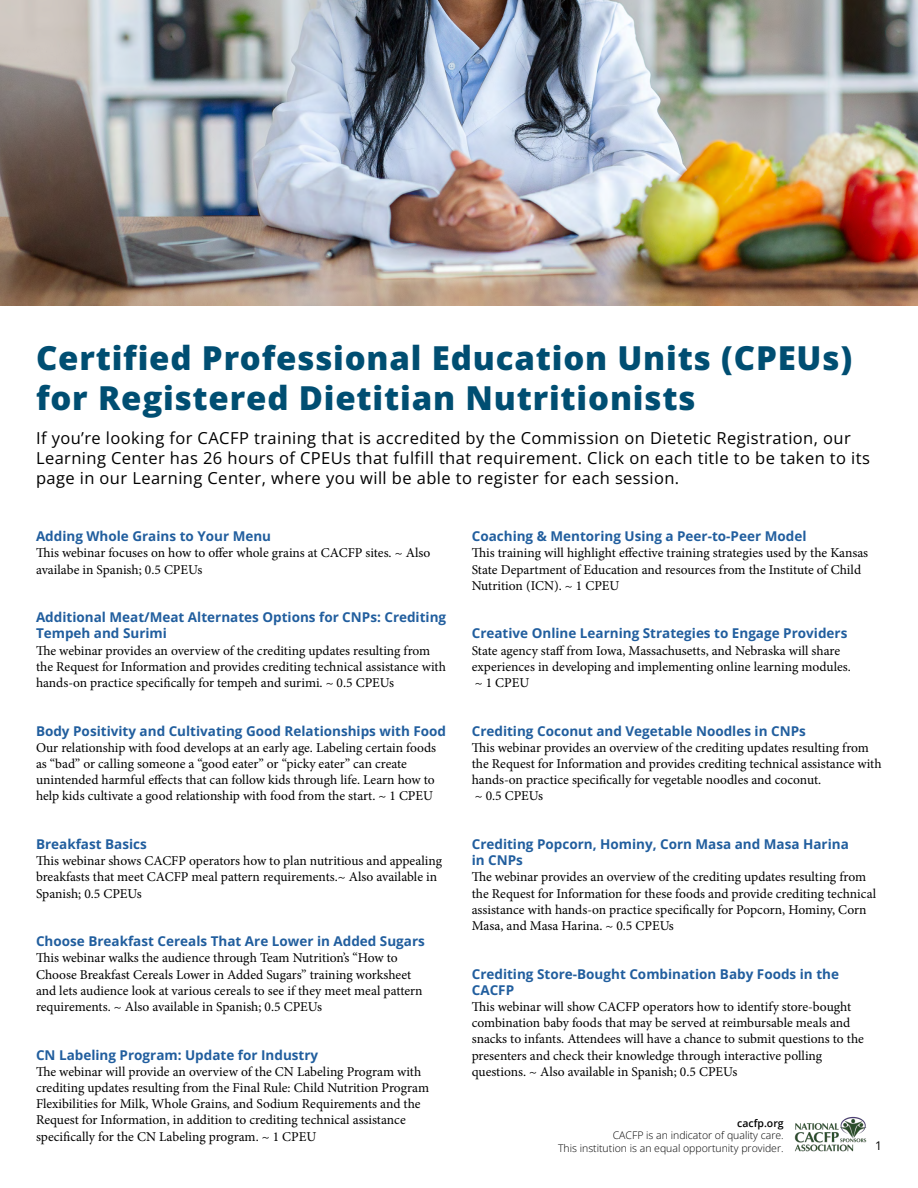
<style>
.page{position:relative;width:918px;height:1188px;background:#fff}
.page>*{position:absolute;margin:0;border:0;box-sizing:border-box;transform-origin:0 0}
.t1{font:800 33px/39.6px "Open Sans";letter-spacing:.025em;color:#004e72}
.t2{font:16.5px/19.8px "Open Sans";letter-spacing:.025em;color:#000}
.t3{font:13.5px/16.2px "Minion Pro";color:#000}
.t4{font:700 13.5px/16.2px "Open Sans";color:#215e9e}
.t5{font:12px "Open Sans";color:#000}
.t6{font:300 10.5px/12.6px "Open Sans";color:#000101;text-align:right}
.t7{font:600 10.5px "Open Sans";color:#000101}
</style>
<div class="page">
<img style="left:0;top:0;width:918px;height:306px">
<img style="left:794px;top:1116px;width:73px;height:36px">
<h1 class="t1" style="left:36px;top:337px;width:818px">Certified Professional Education Units (CPEUs) for Registered Dietitian Nutritionists</h1>
<p class="t2" style="left:36px;top:428px;width:836px">If you’re looking for CACFP training that is accredited by the Commission on Dietetic Registration, our<br>Learning Center has 26 hours of CPEUs that fulfill that requirement. Click on each title to be taken to its page in our Learning Center, where you will be able to register for each session.</p>
<p class="t4" style="left:36px;top:528px;width:237px">Adding Whole Grains to Your Menu</p>
<p class="t3" style="left:36px;top:545px;width:396px">This webinar focuses on how to offer whole grains at CACFP sites. ~ Also availabe in Spanish; 0.5 CPEUs</p>
<p class="t4" style="left:36px;top:609px;width:412px">Additional Meat/Meat Alternates Options for CNPs: Crediting<br>Tempeh and Surimi</p>
<p class="t3" style="left:36px;top:642px;width:411px">The webinar provides an overview of the crediting updates resulting from the Request for Information and provides crediting technical assistance with hands-on practice specifically for tempeh and surimi. ~ 0.5 CPEUs</p>
<p class="t4" style="left:36px;top:722px;width:412px">Body Positivity and Cultivating Good Relationships with Food</p>
<p class="t3" style="left:36px;top:740px;width:402px">Our relationship with food develops at an early age. Labeling certain foods as “bad” or calling someone a “good eater” or “picky eater” can create unintended harmful effects that can follow kids through life. Learn how to help kids cultivate a good relationship with food from the start. ~ 1 CPEU</p>
<p class="t4" style="left:36px;top:836px;width:112px">Breakfast Basics</p>
<p class="t3" style="left:36px;top:853px;width:408px">This webinar shows CACFP operators how to plan nutritious and appealing breakfasts that meet CACFP meal pattern requirements.~ Also available in<br>Spanish; 0.5 CPEUs</p>
<p class="t4" style="left:36px;top:933px;width:390px">Choose Breakfast Cereals That Are Lower in Added Sugars</p>
<p class="t3" style="left:36px;top:950px;width:388px">This webinar walks the audience through Team Nutrition’s “How to Choose Breakfast Cereals Lower in Added Sugars” training worksheet and lets audience look at various cereals to see if they meet meal pattern requirements. ~ Also available in Spanish; 0.5 CPEUs</p>
<p class="t4" style="left:36px;top:1046px;width:284px">CN Labeling Program: Update for Industry</p>
<p class="t3" style="left:36px;top:1064px;width:395px">The webinar will provide an overview of the CN Labeling Program with crediting updates resulting from the Final Rule: Child Nutrition Program Flexibilities for Milk, Whole Grains, and Sodium Requirements and the Request for Information, in addition to crediting technical assistance specifically for the CN Labeling program. ~ 1 CPEU</p>
<p class="t4" style="left:472px;top:528px;width:336px">Coaching &amp; Mentoring Using a Peer-to-Peer Model</p>
<p class="t3" style="left:472px;top:545px;width:398px">This training will highlight effective training strategies used by the Kansas<br>State Department of Education and resources from the Institute of Child<br>Nutrition (ICN). ~ 1 CPEU</p>
<p class="t4" style="left:472px;top:625px;width:377px">Creative Online Learning Strategies to Engage Providers</p>
<p class="t3" style="left:472px;top:642px;width:381px">State agency staff from Iowa, Massachusetts, and Nebraska will share experiences in developing and implementing online learning modules. ~ 1 CPEU</p>
<p class="t4" style="left:472px;top:722px;width:336px">Crediting Coconut and Vegetable Noodles in CNPs</p>
<p class="t3" style="left:472px;top:740px;width:411px">This webinar provides an overview of the crediting updates resulting from the Request for Information and provides crediting technical assistance with hands-on practice specifically for vegetable noodles and coconut.<br>~ 0.5 CPEUs</p>
<p class="t4" style="left:472px;top:836px;width:379px">Crediting Popcorn, Hominy, Corn Masa and Masa Harina in CNPs</p>
<p class="t3" style="left:472px;top:869px;width:406px">The webinar provides an overview of the crediting updates resulting from the Request for Information for these foods and provide crediting technical assistance with hands-on practice specifically for Popcorn, Hominy, Corn Masa, and Masa Harina. ~ 0.5 CPEUs</p>
<p class="t4" style="left:472px;top:965px;width:369px">Crediting Store-Bought Combination Baby Foods in the<br>CACFP</p>
<p class="t3" style="left:472px;top:999px;width:394px">This webinar will show CACFP operators how to identify store-bought combination baby foods that may be served at reimbursable meals and snacks to infants. Attendees will have a chance to submit questions to the presenters and check their knowledge through interactive polling questions. ~ Also available in Spanish; 0.5 CPEUs</p>
<p class="t7" style="left:737px;top:1116px;width:48px">cacfp.org</p>
<p class="t6" style="left:558px;top:1129px;width:227px">CACFP is an indicator of quality care.<br>This institution is an equal opportunity provider.</p>
<p class="t5" style="left:875px;top:1137px;width:8px">1</p>
</div>
